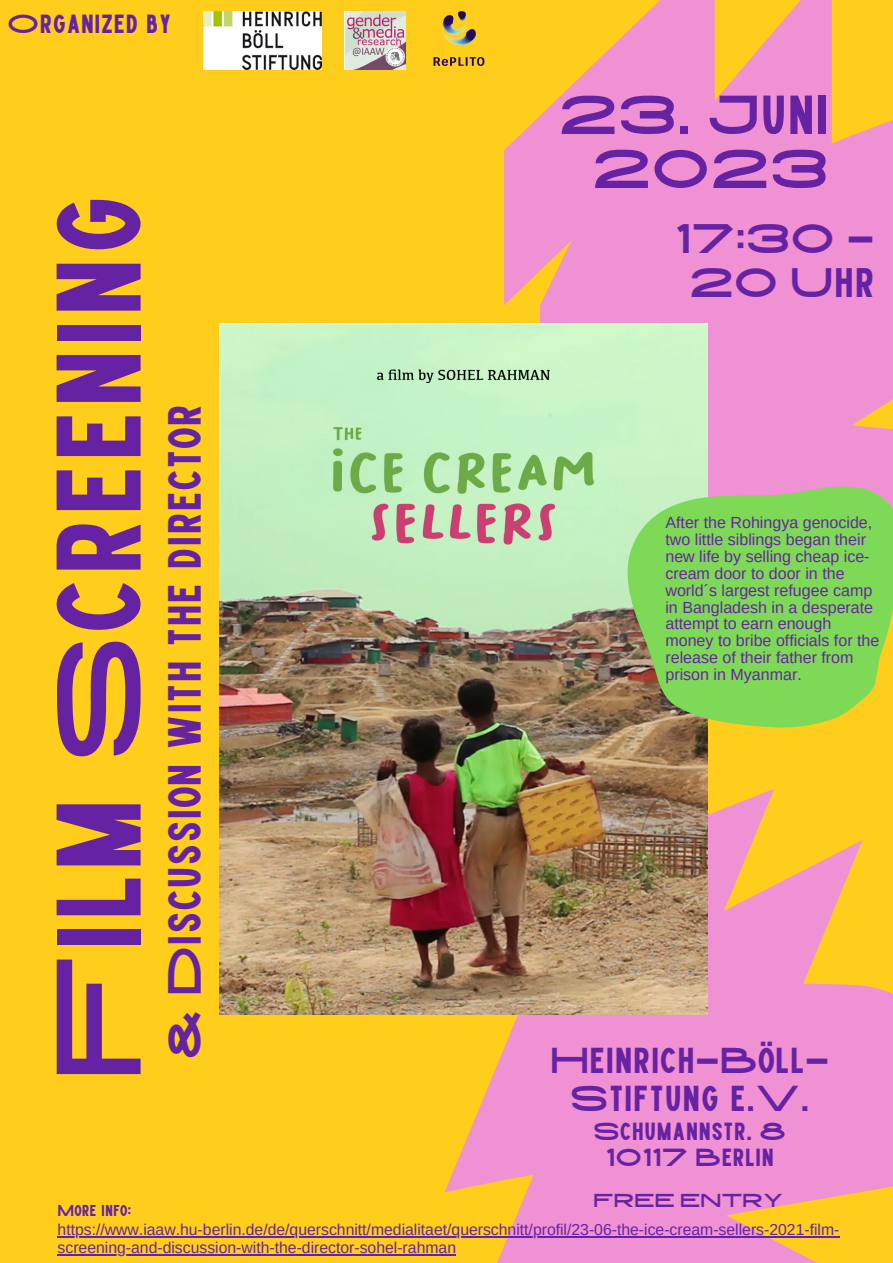
<style>
.page{position:relative;width:893px;height:1263px;background:#ffcd1c}
.page>*{position:absolute;margin:0;border:0;box-sizing:border-box;transform-origin:0 0}
.t1{font:119.77px "High Cruiser";color:#6522a2}
.t2{font:54.75px/54px "High Cruiser";color:#6522a2;text-align:right}
.t3{font:46.5px "High Cruiser";color:#6522a2}
.t4{font:41.25px/43.3px "High Cruiser";color:#6522a2;text-align:center}
.t5{font:36px/37.7px "High Cruiser";color:#6522a2;text-align:center}
.t6{font:26.25px "High Cruiser";color:#6522a2}
.t7{font:24.75px "High Cruiser";color:#6522a2}
.t8{font:18.75px "High Cruiser";color:#6522a2}
.t9{font:16.05px/16.9px "Arimo";color:#6522a2}
.t10{font:15.75px/18px "Arimo";color:#6522a2}
.t11{font:15.75px "High Cruiser";color:#6522a2}
</style>
<div class="page">
<svg style="left:383px;top:789px;width:510px;height:474px;fill:#ef91d2"></svg>
<svg style="left:504px;top:0;width:389px;height:483px;fill:#ef91d2"></svg>
<img style="left:219px;top:323px;width:489px;height:691px">
<img style="left:345px;top:12px;width:60px;height:58px">
<img style="left:433px;top:2px;width:77px;height:73px">
<img style="left:203px;top:12px;width:119px;height:58px">
<svg style="left:625px;top:483px;width:268px;height:246px;background:#8bd05c"></svg>
<hr style="left:58px;top:1236px;width:782px;height:1px;background:#6522a2">
<hr style="left:58px;top:1254px;width:398px;height:1px;background:#6522a2">
<p class="t6" style="left:7px;top:9px;width:166px">ORGANIZED BY</p>
<p class="t1" style="left:34px;top:1081px;width:890px;rotate:-90deg">FILM SCREENING</p>
<p class="t3" style="left:159px;top:1059px;width:657px;rotate:-90deg">&amp; DISCUSSION WITH THE DIRECTOR</p>
<p class="t2" style="left:558px;top:93px;width:272px">23. JUNI<br>2023</p>
<p class="t4" style="left:675px;top:221px;width:201px">17:30 -<br>20 UHR</p>
<p class="t9" style="left:665px;top:514px;width:215px">After the Rohingya genocide, two little siblings began their new life by selling cheap ice&shy;cream door to door in the world´s largest refugee camp in Bangladesh in a desperate attempt to earn enough money to bribe officials for the release of their father from prison in Myanmar.</p>
<p class="t5" style="left:550px;top:1045px;width:281px">HEINRICH-BÖLL-<br>STIFTUNG E.V.</p>
<p class="t7" style="left:593px;top:1118px;width:195px">SCHUMANNSTR. 8</p>
<p class="t7" style="left:605px;top:1143px;width:170px">10117 BERLIN</p>
<p class="t8" style="left:593px;top:1191px;width:191px">FREE ENTRY</p>
<p class="t10" style="left:58px;top:1221px;width:783px">https://www.iaaw.hu-berlin.de/de/querschnitt/medialitaet/querschnitt/profil/23-06-the-ice-cream-sellers-2021-film&shy;screening-and-discussion-with-the-director-sohel-rahman</p>
<p class="t11" style="left:58px;top:1202px;width:75px">MORE INFO:</p>
</div>
